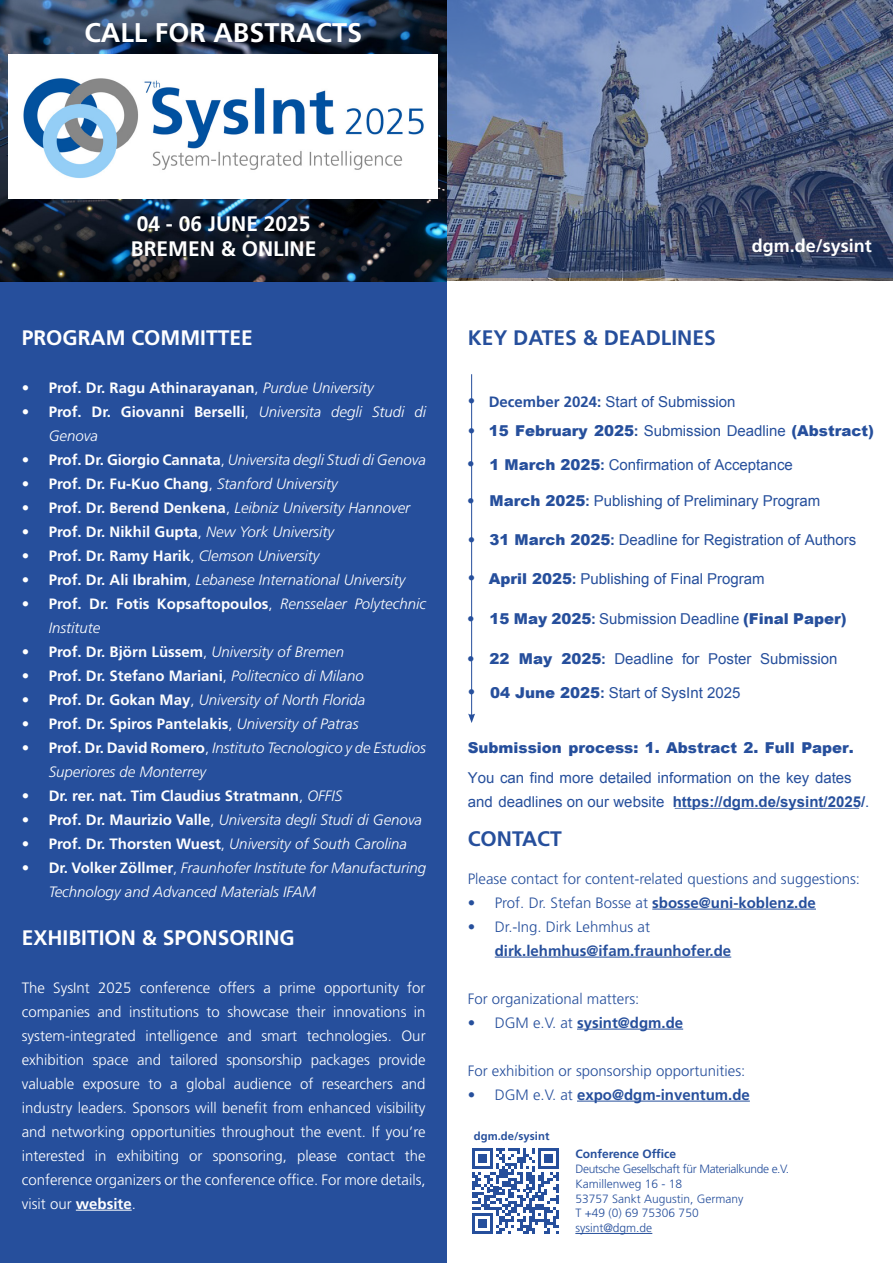
<style>
.page{position:relative;width:893px;height:1263px;background:#fff}
.page>*{position:absolute;margin:0;border:0;box-sizing:border-box;transform-origin:0 0}
.t1{font:700 27px "Frutiger LT Std";color:#fff}
.t2{font:700 21px/25.2px "Frutiger LT Std";color:#fff}
.t3{font:700 21px "Frutiger LT Std";color:#264f9c}
.t4{font:700 18px "Frutiger LT Std";color:#fff}
.t5{font:italic 300 15px/24px "Frutiger LT Std";color:#fff}
.t6{font:300 15px/24px "Frutiger LT Std";color:#fff;text-align:justify}
.t7{font:15px/24px "Arial";color:#264f9c}
.t8{font:700 15px "Frutiger LT Std";color:#fff}
.t9{font:300 15px "Frutiger LT Std";color:#264f9c}
.t10{font:900 15px "Arial";color:#264f9c}
.t11{font:700 15px "Frutiger LT Std";color:#264f9c}
.t12{font:300 12px/14.9px "Frutiger LT Std";color:#264f9c}
.t13{font:700 12px "Frutiger LT Std";color:#264f9c}
.t14{font:700 11.4px "Frutiger LT Std";color:#264f9c}
.s1{font-weight:300}
.s2{font-weight:300;font-style:italic}
.s3{font-weight:700;font-style:normal}
.s4{font-style:normal}
.s5{font-weight:700}
.s6{font-family:"Frutiger LT Std";font-weight:700}
.s7{font-weight:400}
.s8{font-weight:900}
</style>
<div class="page">
<img style="left:0;top:0;width:893px;height:281px">
<div style="left:0;top:280px;width:446px;height:983px;background:#264f9c"></div>
<svg style="left:446px;top:0;width:447px;height:278px;background:#59698c"></svg>
<hr style="left:76px;top:1210px;width:56px;height:1px;background:#fff">
<div style="left:9px;top:54px;width:429px;height:145px;background:#fff"></div>
<img style="left:23px;top:78px;width:401px;height:100px">
<hr style="left:652px;top:909px;width:164px;height:1px;background:#264f9c">
<hr style="left:495px;top:957px;width:236px;height:1px;background:#264f9c">
<hr style="left:577px;top:1029px;width:106px;height:1px;background:#264f9c">
<hr style="left:577px;top:1101px;width:173px;height:1px;background:#264f9c">
<hr style="left:675px;top:808px;width:184px;height:1px;background:#264f9c">
<hr style="left:471px;top:374px;width:1px;height:342px;background:#264f9c">
<svg style="left:468px;top:713px;width:7px;height:10px"></svg>
<hr style="left:575px;top:1233px;width:77px;height:1px;background:#264f9c">
<svg style="left:472px;top:1148px;width:87px;height:86px"></svg>
<h1 class="t1" style="left:84px;top:16px;width:279px">CALL FOR ABSTRACTS</h1>
<h2 class="t2" style="left:131px;top:211px;width:187px">04 - 06 JUNE 2025<br>BREMEN &amp; ONLINE</h2>
<h2 class="t2" style="left:22px;top:325px;width:233px">PROGRAM COMMITTEE</h2>
<p class="t8" style="left:22px;top:379px;width:354px">• Prof. Dr. Ragu Athinarayanan<span class="s1">,</span> <span class="s2">Purdue University</span></p>
<p class="t5" style="left:49px;top:400px;width:379px;text-indent:-27px"><span class="s3">• Prof. Dr. Giovanni Berselli</span><span class="s4">,</span> Universita degli Studi di<br>Genova</p>
<p class="t5" style="left:22px;top:448px;width:406px"><span class="s3">• Prof. Dr. Giorgio Cannata</span><span class="s4">,</span> Universita degli Studi di Genova</p>
<p class="t8" style="left:22px;top:475px;width:318px">• Prof. Dr. Fu-Kuo Chang<span class="s1">,</span> <span class="s2">Stanford University</span></p>
<p class="t5" style="left:22px;top:496px;width:390px"><span class="s3">• Prof. Dr. Berend Denkena</span><span class="s4">,</span> Leibniz University Hannover</p>
<p class="t8" style="left:22px;top:523px;width:314px">• Prof. Dr. Nikhil Gupta<span class="s1">,</span> <span class="s2">New York University</span></p>
<p class="t8" style="left:22px;top:547px;width:299px">• Prof. Dr. Ramy Harik<span class="s1">,</span> <span class="s2">Clemson University</span></p>
<p class="t5" style="left:22px;top:568px;width:385px"><span class="s3">• Prof. Dr. Ali Ibrahim</span><span class="s4">,</span> Lebanese International University</p>
<p class="t5" style="left:49px;top:592px;width:379px;text-indent:-27px"><span class="s3">• Prof. Dr. Fotis Kopsaftopoulos</span><span class="s4">,</span> Rensselaer Polytechnic<br>Institute</p>
<p class="t8" style="left:22px;top:643px;width:324px">• Prof. Dr. Björn Lüssem<span class="s1">,</span> <span class="s2">University of Bremen</span></p>
<p class="t8" style="left:22px;top:667px;width:344px">• Prof. Dr. Stefano Mariani<span class="s1">,</span> <span class="s2">Politecnico di Milano</span></p>
<p class="t5" style="left:22px;top:688px;width:345px"><span class="s3">• Prof. Dr. Gokan May</span><span class="s4">,</span> University of North Florida</p>
<p class="t8" style="left:22px;top:715px;width:338px">• Prof. Dr. Spiros Pantelakis<span class="s1">,</span> <span class="s2">University of Patras</span></p>
<p class="t5" style="left:49px;top:736px;width:379px;text-indent:-27px"><span class="s3">• Prof. Dr. David Romero</span><span class="s4">,</span> Instituto Tecnologico y de Estudios<br>Superiores de Monterrey</p>
<p class="t8" style="left:22px;top:787px;width:322px">• Dr. rer. nat. Tim Claudius Stratmann<span class="s1">,</span> <span class="s2">OFFIS</span></p>
<p class="t5" style="left:22px;top:808px;width:402px"><span class="s3">• Prof. Dr. Maurizio Valle</span><span class="s4">,</span> Universita degli Studi di Genova</p>
<p class="t5" style="left:22px;top:832px;width:387px"><span class="s3">• Prof. Dr. Thorsten Wuest</span><span class="s4">,</span> University of South Carolina</p>
<p class="t5" style="left:49px;top:856px;width:379px;text-indent:-27px"><span class="s3">• Dr. Volker Zöllmer</span><span class="s4">,</span> Fraunhofer Institute for Manufacturing<br>Technology and Advanced Materials IFAM</p>
<h2 class="t2" style="left:22px;top:925px;width:275px">EXHIBITION &amp; SPONSORING</h2>
<p class="t6" style="left:22px;top:976px;width:405px">The SysInt 2025 conference offers a prime opportunity for companies and institutions to showcase their innovations in system-integrated intelligence and smart technologies. Our exhibition space and tailored sponsorship packages provide valuable exposure to a global audience of researchers and industry leaders. Sponsors will benefit from enhanced visibility and networking opportunities throughout the event. If you’re interested in exhibiting or sponsoring, please contact the conference organizers or the conference office. For more details, visit our <span class="s5">website</span>.</p>
<h2 class="t3" style="left:468px;top:325px;width:250px">KEY DATES &amp; DEADLINES</h2>
<p class="t4" style="left:752px;top:235px;width:122px">dgm.de/sysint</p>
<p class="t7" style="left:468px;top:390px;width:269px"><span class="s6">• December 2024:</span> Start of Submission</p>
<p class="t10" style="left:468px;top:420px;width:408px"><span class="s6">•</span> 15 February 2025<span class="s6">:</span> <span class="s7">Submission Deadline</span> (Abstract)</p>
<p class="t7" style="left:467px;top:453px;width:327px"><span class="s6">•</span> <span class="s8">1 March 2025</span><span class="s6">:</span> Confirmation of Acceptance</p>
<p class="t7" style="left:467px;top:489px;width:355px"><span class="s6">•</span> <span class="s8">March 2025</span><span class="s6">:</span> Publishing of Preliminary Program</p>
<p class="t7" style="left:468px;top:528px;width:390px"><span class="s6">•</span> <span class="s8">31 March 2025</span><span class="s6">:</span> Deadline for Registration of Authors</p>
<p class="t7" style="left:468px;top:567px;width:298px"><span class="s6">•</span> <span class="s8">April 2025</span><span class="s6">:</span> Publishing of Final Program</p>
<p class="t10" style="left:467px;top:608px;width:381px"><span class="s6">•</span> 15 May 2025<span class="s6">:</span> <span class="s7">Submission Deadline</span> (Final Paper)</p>
<p class="t7" style="left:467px;top:646px;width:372px"><span class="s6">•</span> <span class="s8">22 May 2025</span><span class="s6">:</span> Deadline for Poster Submission</p>
<p class="t7" style="left:468px;top:681px;width:274px"><span class="s6">•</span> <span class="s8">04 June 2025</span><span class="s6">:</span> Start of SysInt 2025</p>
<p class="t10" style="left:468px;top:737px;width:388px">Submission process: 1. Abstract 2. Full Paper.</p>
<p class="t7" style="left:468px;top:766px;width:403px">You can find more detailed information on the key dates and deadlines on our website <span class="s5">https://dgm.de/sysint/2025/</span>.</p>
<h2 class="t3" style="left:468px;top:826px;width:95px">CONTACT</h2>
<p class="t9" style="left:468px;top:870px;width:394px">Please contact for content-related questions and suggestions:</p>
<p class="t9" style="left:468px;top:894px;width:350px">• Prof. Dr. Stefan Bosse at <span class="s5">sbosse@uni-koblenz.de</span></p>
<p class="t9" style="left:468px;top:918px;width:184px">• Dr.-Ing. Dirk Lehmhus at</p>
<p class="t11" style="left:495px;top:941px;width:238px">dirk.lehmhus@ifam.fraunhofer.de</p>
<p class="t9" style="left:468px;top:990px;width:173px">For organizational matters:</p>
<p class="t11" style="left:468px;top:1013px;width:217px"><span class="s1">• DGM e.V. at</span> sysint@dgm.de</p>
<p class="t9" style="left:468px;top:1062px;width:279px">For exhibition or sponsorship opportunities:</p>
<p class="t11" style="left:468px;top:1085px;width:284px"><span class="s1">• DGM e.V. at</span> expo@dgm-inventum.de</p>
<p class="t14" style="left:474px;top:1129px;width:77px">dgm.de/sysint</p>
<p class="t13" style="left:575px;top:1147px;width:102px">Conference Office</p>
<p class="t12" style="left:575px;top:1161px;width:215px">Deutsche Gesellschaft für Materialkunde e.V.<br>Kamillenweg 16 - 18<br>53757 Sankt Augustin, Germany<br>T +49 (0) 69 75306 750<br>sysint@dgm.de</p>
</div>
